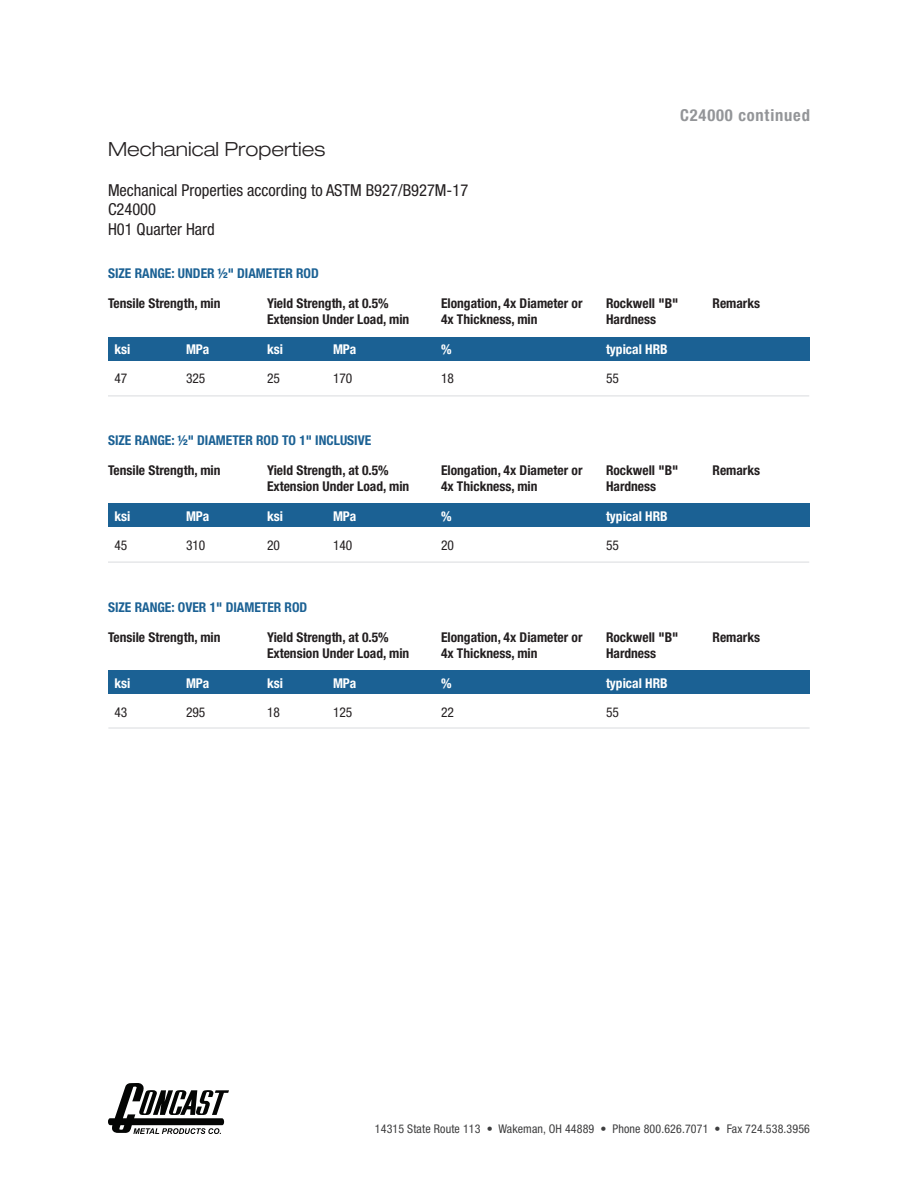
<style>
.page{position:relative;width:918px;height:1188px;background:#fff}
.page>*{position:absolute;margin:0;border:0;box-sizing:border-box;transform-origin:0 0}
.t1{font:300 expanded 19.5px "Helvetica Neue";color:#231f20}
.t2{font:condensed 16.5px/19.8px "Helvetica Neue";color:#231f20}
.t3{font:700 condensed 16.5px "Helvetica Neue";letter-spacing:.05em;color:#939598}
.t4{font:700 condensed 13.5px "Helvetica Neue";color:#231f20}
.t5{font:700 condensed 13.5px/29.7px "Helvetica Neue";color:#1b6194}
.t6{font:700 condensed 13.5px "Helvetica Neue";color:#fff}
.t7{font:condensed 13.5px "Helvetica Neue";color:#231f20}
.t8{font:condensed 12px "Helvetica Neue";letter-spacing:.01em;color:#3e3e3f}
.s1{color:#231f20}
</style>
<div class="page">
<svg style="left:108px;top:1083px;width:121px;height:51px"></svg>
<div style="left:108px;top:671px;width:702px;height:23px;background:#1b6194"></div>
<hr style="left:108px;top:727px;width:702px;height:2px;background:#e6e7e9">
<div style="left:108px;top:504px;width:701px;height:23px;background:#1b6194"></div>
<div style="left:108px;top:337px;width:701px;height:24px;background:#1b6194"></div>
<hr style="left:108px;top:395px;width:701px;height:2px;background:#e6e7e9">
<hr style="left:108px;top:561px;width:701px;height:2px;background:#e6e7e9">
<p class="t3" style="left:680px;top:105px;width:131px">C24000 continued</p>
<p class="t1" style="left:108px;top:137px;width:219px">Mechanical Properties</p>
<p class="t2" style="left:108px;top:180px;width:362px">Mechanical Properties according to ASTM B927/B927M-17<br>C24000<br>H01 Quarter Hard</p>
<p class="t5" style="left:108px;top:258px;width:212px">SIZE RANGE: UNDER ½" DIAMETER ROD<br><span class="s1">Tensile Strength, min</span></p>
<p class="t4" style="left:267px;top:295px;width:123px">Yield Strength, at 0.5%</p>
<p class="t4" style="left:441px;top:295px;width:143px">Elongation, 4x Diameter or</p>
<p class="t4" style="left:606px;top:295px;width:74px">Rockwell "B"</p>
<p class="t4" style="left:713px;top:295px;width:49px">Remarks</p>
<p class="t4" style="left:267px;top:311px;width:144px">Extension Under Load, min</p>
<p class="t4" style="left:441px;top:311px;width:98px">4x Thickness, min</p>
<p class="t4" style="left:606px;top:311px;width:52px">Hardness</p>
<p class="t6" style="left:114px;top:341px;width:17px">ksi</p>
<p class="t6" style="left:186px;top:341px;width:25px">MPa</p>
<p class="t6" style="left:267px;top:341px;width:17px">ksi</p>
<p class="t6" style="left:333px;top:341px;width:25px">MPa</p>
<p class="t6" style="left:441px;top:341px;width:12px">%</p>
<p class="t6" style="left:606px;top:341px;width:63px">typical HRB</p>
<p class="t7" style="left:114px;top:371px;width:14px">47</p>
<p class="t7" style="left:186px;top:371px;width:21px">325</p>
<p class="t7" style="left:267px;top:371px;width:14px">25</p>
<p class="t7" style="left:333px;top:371px;width:21px">170</p>
<p class="t7" style="left:441px;top:371px;width:14px">18</p>
<p class="t7" style="left:606px;top:371px;width:14px">55</p>
<p class="t5" style="left:108px;top:425px;width:265px">SIZE RANGE: ½" DIAMETER ROD TO 1" INCLUSIVE<br><span class="s1">Tensile Strength, min</span></p>
<p class="t4" style="left:267px;top:462px;width:123px">Yield Strength, at 0.5%</p>
<p class="t4" style="left:441px;top:462px;width:143px">Elongation, 4x Diameter or</p>
<p class="t4" style="left:606px;top:462px;width:74px">Rockwell "B"</p>
<p class="t4" style="left:713px;top:462px;width:49px">Remarks</p>
<p class="t4" style="left:267px;top:478px;width:144px">Extension Under Load, min</p>
<p class="t4" style="left:441px;top:478px;width:98px">4x Thickness, min</p>
<p class="t4" style="left:606px;top:478px;width:52px">Hardness</p>
<p class="t6" style="left:114px;top:508px;width:17px">ksi</p>
<p class="t6" style="left:186px;top:508px;width:25px">MPa</p>
<p class="t6" style="left:267px;top:508px;width:17px">ksi</p>
<p class="t6" style="left:333px;top:508px;width:25px">MPa</p>
<p class="t6" style="left:441px;top:508px;width:12px">%</p>
<p class="t6" style="left:606px;top:508px;width:63px">typical HRB</p>
<p class="t7" style="left:114px;top:538px;width:14px">45</p>
<p class="t7" style="left:186px;top:538px;width:21px">310</p>
<p class="t7" style="left:267px;top:538px;width:14px">20</p>
<p class="t7" style="left:333px;top:538px;width:21px">140</p>
<p class="t7" style="left:441px;top:538px;width:14px">20</p>
<p class="t7" style="left:606px;top:538px;width:14px">55</p>
<p class="t5" style="left:108px;top:592px;width:201px">SIZE RANGE: OVER 1" DIAMETER ROD<br><span class="s1">Tensile Strength, min</span></p>
<p class="t4" style="left:267px;top:629px;width:123px">Yield Strength, at 0.5%</p>
<p class="t4" style="left:441px;top:629px;width:143px">Elongation, 4x Diameter or</p>
<p class="t4" style="left:606px;top:629px;width:74px">Rockwell "B"</p>
<p class="t4" style="left:713px;top:629px;width:49px">Remarks</p>
<p class="t4" style="left:267px;top:645px;width:144px">Extension Under Load, min</p>
<p class="t4" style="left:441px;top:645px;width:98px">4x Thickness, min</p>
<p class="t4" style="left:606px;top:645px;width:52px">Hardness</p>
<p class="t6" style="left:114px;top:675px;width:17px">ksi</p>
<p class="t6" style="left:186px;top:675px;width:25px">MPa</p>
<p class="t6" style="left:267px;top:675px;width:17px">ksi</p>
<p class="t6" style="left:333px;top:675px;width:25px">MPa</p>
<p class="t6" style="left:441px;top:675px;width:12px">%</p>
<p class="t6" style="left:606px;top:675px;width:63px">typical HRB</p>
<p class="t7" style="left:114px;top:705px;width:14px">43</p>
<p class="t7" style="left:186px;top:705px;width:21px">295</p>
<p class="t7" style="left:267px;top:705px;width:14px">18</p>
<p class="t7" style="left:333px;top:705px;width:21px">125</p>
<p class="t7" style="left:441px;top:705px;width:14px">22</p>
<p class="t7" style="left:606px;top:705px;width:14px">55</p>
<p class="t8" style="left:375px;top:1122px;width:437px">14315 State Route 113 • Wakeman, OH 44889 • Phone 800.626.7071 • Fax 724.538.3956</p>
</div>
